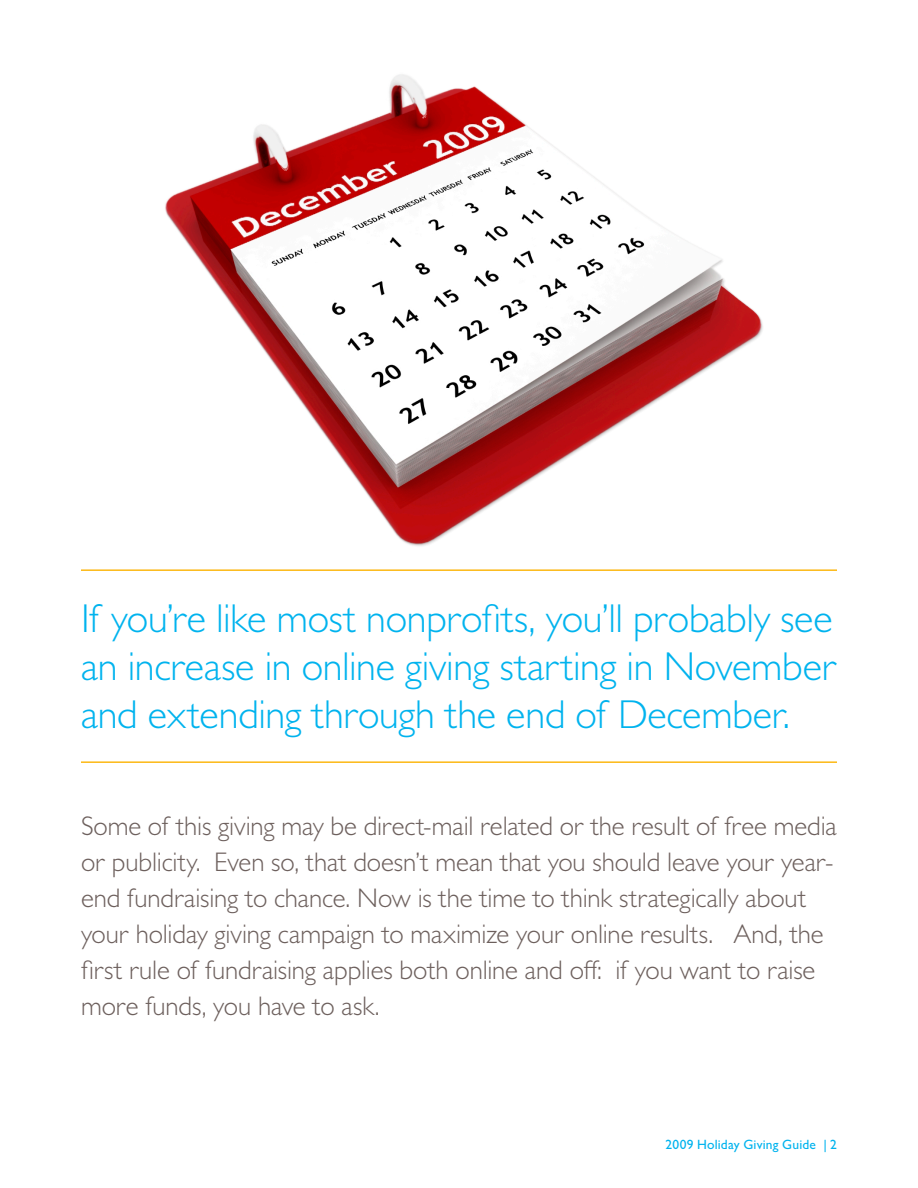
<style>
.page{position:relative;width:918px;height:1188px;background:#fff}
.page>*{position:absolute;margin:0;border:0;box-sizing:border-box;transform-origin:0 0}
.Callout{font:300 40.5px/48px "Gill Sans MT Pro";letter-spacing:-.005em;color:#00b3ee;text-align:justify}
.Summary{font:300 27px/36px "Gill Sans MT Pro";letter-spacing:-.005em;color:#6d605d}
.t1{font:500 13.5px "Gill Sans MT Pro";color:#00b3ee}
</style>
<div class="page">
<hr style="left:81px;top:569px;width:756px;height:2px;background:#fcb814">
<hr style="left:81px;top:761px;width:756px;height:2px;background:#fcb814">
<img style="left:165px;top:74px;width:598px;height:472px">
<p class="Callout" style="left:81px;top:593px;width:757px">If you’re like most nonprofits, you’ll probably see an increase in online giving starting in November and extending through the end of December.</p>
<p class="Summary" style="left:81px;top:808px;width:757px">Some of this giving may be direct-mail related or the result of free media or publicity. Even so, that doesn’t mean that you should leave your year&shy;end fundraising to chance. Now is the time to think strategically about your holiday giving campaign to maximize your online results. And, the first rule of fundraising applies both online and off: if you want to raise more funds, you have to ask.</p>
<p class="t1" style="left:665px;top:1136px;width:173px">2009 Holiday Giving Guide | 2</p>
</div>
